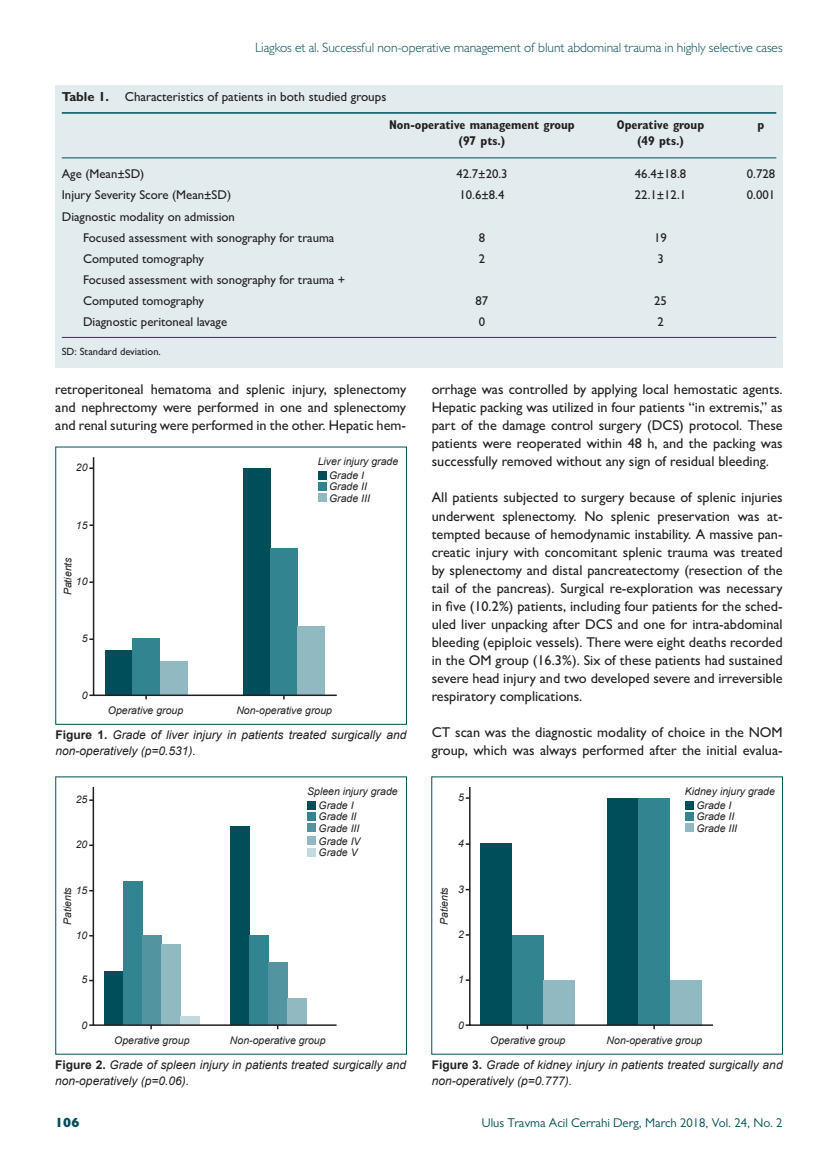
<style>
.page{position:relative;width:838px;height:1170px;background:#fff}
.page>*{position:absolute;margin:0;border:0;box-sizing:border-box;transform-origin:0 0}
._07__TRV_YAZI_METNI{font:500 14.25px/18px "Gill Sans MT Pro";color:#231f20;text-align:justify}
.t1{font:300 13.5px "Gill Sans MT Pro";letter-spacing:-.005em;color:#004e59}
.t2{font:800 13.5px "Gill Sans MT Pro";color:#004e59}
.t3{font:500 13.05px "Gill Sans MT Pro";color:#231f20}
.TRV_TABLO_SATIRLARI{font:500 12.75px "Gill Sans MT Pro";color:#231f20}
._15__TRV_TABLO_VERI{font:700 condensed 12.75px "Gill Sans MT Pro";color:#231f20}
.t4{font:12.75px "Gill Sans MT Pro";color:#004e59}
.t5{font:italic 12px/16.5px "Arial";color:#231f20}
.t6{font:italic 10.5px "Arial";color:#231f20}
.TRV_TABLO_SATIRLARI-2{font:500 10.5px "Gill Sans MT Pro";color:#231f20}
.s1{font-weight:700}
.s2{font-weight:700;font-style:normal}
</style>
<div class="page">
<div style="left:55px;top:85px;width:727px;height:282px;background:#e2ecef"></div>
<hr style="left:62px;top:112px;width:714px;height:2px;background:#004e59">
<hr style="left:62px;top:157px;width:714px;height:1px;background:#004e59">
<hr style="left:62px;top:337px;width:714px;height:1px;background:#004e59">
<svg style="left:92px;top:457px;width:245px;height:239px"></svg>
<svg style="left:468px;top:787px;width:245px;height:239px"></svg>
<svg style="left:92px;top:787px;width:245px;height:239px"></svg>
<p class="t1" style="left:255px;top:39px;width:529px">Liagkos et al. Successful non-operative management of blunt abdominal trauma in highly selective cases</p>
<p class="t3" style="left:62px;top:89px;width:326px"><span class="s1">Table 1.</span> Characteristics of patients in both studied groups</p>
<p class="_15__TRV_TABLO_VERI" style="left:389px;top:117px;width:187px">Non-operative management group</p>
<p class="_15__TRV_TABLO_VERI" style="left:617px;top:117px;width:89px">Operative group</p>
<p class="_15__TRV_TABLO_VERI" style="left:757px;top:117px;width:8px">p</p>
<p class="_15__TRV_TABLO_VERI" style="left:458px;top:133px;width:48px">(97 pts.)</p>
<p class="_15__TRV_TABLO_VERI" style="left:637px;top:133px;width:48px">(49 pts.)</p>
<p class="TRV_TABLO_SATIRLARI" style="left:62px;top:167px;width:84px">Age (Mean±SD)</p>
<p class="TRV_TABLO_SATIRLARI" style="left:456px;top:167px;width:53px">42.7±20.3</p>
<p class="TRV_TABLO_SATIRLARI" style="left:635px;top:167px;width:53px">46.4±18.8</p>
<p class="TRV_TABLO_SATIRLARI" style="left:747px;top:167px;width:30px">0.728</p>
<p class="TRV_TABLO_SATIRLARI" style="left:62px;top:188px;width:171px">Injury Severity Score (Mean±SD)</p>
<p class="TRV_TABLO_SATIRLARI" style="left:459px;top:188px;width:46px">10.6±8.4</p>
<p class="TRV_TABLO_SATIRLARI" style="left:635px;top:188px;width:53px">22.1±12.1</p>
<p class="TRV_TABLO_SATIRLARI" style="left:747px;top:188px;width:30px">0.001</p>
<p class="TRV_TABLO_SATIRLARI" style="left:62px;top:209px;width:175px">Diagnostic modality on admission</p>
<p class="TRV_TABLO_SATIRLARI" style="left:83px;top:230px;width:253px">Focused assessment with sonography for trauma</p>
<p class="TRV_TABLO_SATIRLARI" style="left:479px;top:230px;width:8px">8</p>
<p class="TRV_TABLO_SATIRLARI" style="left:654px;top:230px;width:14px">19</p>
<p class="TRV_TABLO_SATIRLARI" style="left:83px;top:251px;width:123px">Computed tomography</p>
<p class="TRV_TABLO_SATIRLARI" style="left:479px;top:251px;width:8px">2</p>
<p class="TRV_TABLO_SATIRLARI" style="left:657px;top:251px;width:8px">3</p>
<p class="TRV_TABLO_SATIRLARI" style="left:83px;top:272px;width:264px">Focused assessment with sonography for trauma +</p>
<p class="TRV_TABLO_SATIRLARI" style="left:83px;top:293px;width:123px">Computed tomography</p>
<p class="TRV_TABLO_SATIRLARI" style="left:475px;top:293px;width:14px">87</p>
<p class="TRV_TABLO_SATIRLARI" style="left:654px;top:293px;width:14px">25</p>
<p class="TRV_TABLO_SATIRLARI" style="left:83px;top:314px;width:146px">Diagnostic peritoneal lavage</p>
<p class="TRV_TABLO_SATIRLARI" style="left:479px;top:314px;width:8px">0</p>
<p class="TRV_TABLO_SATIRLARI" style="left:657px;top:314px;width:8px">2</p>
<p class="TRV_TABLO_SATIRLARI-2" style="left:62px;top:345px;width:101px">SD: Standard deviation.</p>
<p class="_07__TRV_YAZI_METNI" style="left:55px;top:380px;width:352px">retroperitoneal hematoma and splenic injury, splenectomy and nephrectomy were performed in one and splenectomy and renal suturing were performed in the other. Hepatic hem-</p>
<p class="_07__TRV_YAZI_METNI" style="left:432px;top:380px;width:352px">orrhage was controlled by applying local hemostatic agents.<br>Hepatic packing was utilized in four patients “in extremis,” as part of the damage control surgery (DCS) protocol. These patients were reoperated within 48 h, and the packing was successfully removed without any sign of residual bleeding.</p>
<p class="_07__TRV_YAZI_METNI" style="left:432px;top:488px;width:352px">All patients subjected to surgery because of splenic injuries underwent splenectomy. No splenic preservation was at&shy;tempted because of hemodynamic instability. A massive pan&shy;creatic injury with concomitant splenic trauma was treated by splenectomy and distal pancreatectomy (resection of the tail of the pancreas). Surgical re-exploration was necessary in five (10.2%) patients, including four patients for the sched&shy;uled liver unpacking after DCS and one for intra-abdominal bleeding (epiploic vessels). There were eight deaths recorded in the OM group (16.3%). Six of these patients had sustained severe head injury and two developed severe and irreversible respiratory complications.</p>
<p class="_07__TRV_YAZI_METNI" style="left:432px;top:723px;width:352px">CT scan was the diagnostic modality of choice in the NOM group, which was always performed after the initial evalua-</p>
<p class="t6" style="left:318px;top:454px;width:82px">Liver injury grade</p>
<p class="t6" style="left:329px;top:468px;width:37px">Grade I</p>
<p class="t6" style="left:329px;top:479px;width:39px">Grade II</p>
<p class="t6" style="left:329px;top:491px;width:42px">Grade III</p>
<p class="t6" style="left:76px;top:461px;width:13px">20</p>
<p class="t6" style="left:76px;top:518px;width:13px">15</p>
<p class="t6" style="left:61px;top:595px;width:39px;rotate:-90deg">Patients</p>
<p class="t6" style="left:76px;top:575px;width:13px">10</p>
<p class="t6" style="left:82px;top:631px;width:7px">5</p>
<p class="t6" style="left:82px;top:688px;width:7px">0</p>
<p class="t6" style="left:108px;top:703px;width:77px">Operative group</p>
<p class="t6" style="left:236px;top:703px;width:97px">Non-operative group</p>
<p class="t5" style="left:56px;top:726px;width:352px"><span class="s2">Figure 1.</span> Grade of liver injury in patients treated surgically and non-operatively (p=0.531).</p>
<p class="t6" style="left:76px;top:792px;width:13px">25</p>
<p class="t6" style="left:76px;top:837px;width:13px">20</p>
<p class="t6" style="left:76px;top:883px;width:13px">15</p>
<p class="t6" style="left:76px;top:928px;width:13px">10</p>
<p class="t6" style="left:82px;top:972px;width:7px">5</p>
<p class="t6" style="left:82px;top:1017px;width:7px">0</p>
<p class="t6" style="left:61px;top:925px;width:39px;rotate:-90deg">Patients</p>
<p class="t6" style="left:307px;top:784px;width:92px">Spleen injury grade</p>
<p class="t6" style="left:318px;top:798px;width:37px">Grade I</p>
<p class="t6" style="left:318px;top:809px;width:39px">Grade II</p>
<p class="t6" style="left:318px;top:821px;width:42px">Grade III</p>
<p class="t6" style="left:318px;top:834px;width:44px">Grade IV</p>
<p class="t6" style="left:318px;top:845px;width:41px">Grade V</p>
<p class="t6" style="left:114px;top:1033px;width:77px">Operative group</p>
<p class="t6" style="left:230px;top:1033px;width:97px">Non-operative group</p>
<p class="t5" style="left:55px;top:1056px;width:352px"><span class="s2">Figure 2.</span> Grade of spleen injury in patients treated surgically and non-operatively (p=0.06).</p>
<p class="t6" style="left:458px;top:790px;width:7px">5</p>
<p class="t6" style="left:437px;top:925px;width:39px;rotate:-90deg">Patients</p>
<p class="t6" style="left:458px;top:836px;width:7px">4</p>
<p class="t6" style="left:458px;top:882px;width:7px">3</p>
<p class="t6" style="left:458px;top:927px;width:7px">2</p>
<p class="t6" style="left:458px;top:972px;width:7px">1</p>
<p class="t6" style="left:458px;top:1017px;width:7px">0</p>
<p class="t6" style="left:685px;top:784px;width:91px">Kidney injury grade</p>
<p class="t6" style="left:696px;top:798px;width:37px">Grade I</p>
<p class="t6" style="left:696px;top:809px;width:39px">Grade II</p>
<p class="t6" style="left:696px;top:821px;width:42px">Grade III</p>
<p class="t6" style="left:490px;top:1033px;width:77px">Operative group</p>
<p class="t6" style="left:606px;top:1033px;width:97px">Non-operative group</p>
<p class="t5" style="left:432px;top:1056px;width:352px"><span class="s2">Figure 3.</span> Grade of kidney injury in patients treated surgically and non-operatively (p=0.777).</p>
<p class="t2" style="left:55px;top:1114px;width:26px">106</p>
<p class="t4" style="left:482px;top:1115px;width:302px">Ulus Travma Acil Cerrahi Derg, March 2018, Vol. 24, No. 2</p>
</div>
